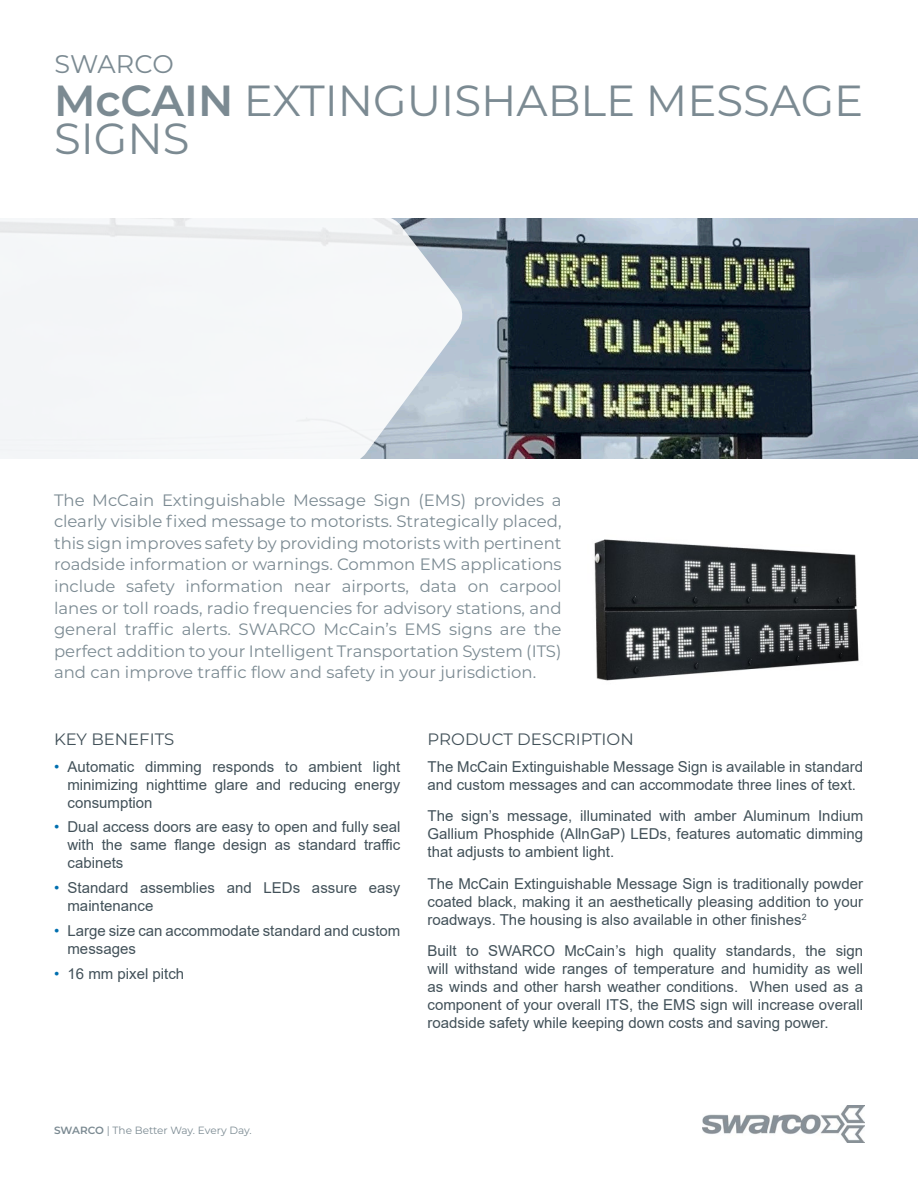
<style>
.page{position:relative;width:918px;height:1188px;background:#fff}
.page>*{position:absolute;margin:0;border:0;box-sizing:border-box;transform-origin:0 0}
.Product_Name_Header{font:43.5px/37.5px "Montserrat";color:#7b8a92}
.SWARCO_Header{font:25.5px "Montserrat";color:#7b8a92}
.Overview_Text{font:16.5px/21.6px "Montserrat";color:#7b8a92;text-align:justify}
.Headings{font:16.5px "Montserrat";color:#425159}
.Body_Text{font:15px/18px "Arial";color:#425159;text-align:justify}
.Footer_-_Claim{font:10.5px "Montserrat";color:#7b8a92}
.s1{font-weight:600}
.s2{color:#006faf}
</style>
<div class="page">
<img style="left:464px;top:218px;width:454px;height:241px">
<img style="left:702px;top:1105px;width:163px;height:37px">
<svg style="left:0;top:218px;width:464px;height:241px;fill:#f4f7f8"></svg>
<img style="left:594px;top:539px;width:265px;height:142px">
<p class="SWARCO_Header" style="left:55px;top:46px;width:121px">SWARCO</p>
<p class="Product_Name_Header" style="left:54px;top:81px;width:811px"><span class="s1">McCAIN</span> EXTINGUISHABLE MESSAGE<br>SIGNS</p>
<p class="Overview_Text" style="left:54px;top:488px;width:509px">The McCain Extinguishable Message Sign (EMS) provides a clearly visible fixed message to motorists. Strategically placed, this sign improves safety by providing motorists with pertinent roadside information or warnings. Common EMS applications include safety information near airports, data on carpool lanes or toll roads, radio frequencies for advisory stations, and general traffic alerts. SWARCO McCain’s EMS signs are the perfect addition to your Intelligent Transportation System (ITS) and can improve traffic flow and safety in your jurisdiction.</p>
<p class="Headings" style="left:54px;top:728px;width:122px">KEY BENEFITS</p>
<p class="Body_Text" style="left:68px;top:757px;width:334px;text-indent:-14px"><span class="s2">•</span> Automatic dimming responds to ambient light minimizing nighttime glare and reducing energy consumption</p>
<p class="Body_Text" style="left:68px;top:818px;width:334px;text-indent:-14px"><span class="s2">•</span> Dual access doors are easy to open and fully seal with the same flange design as standard traffic cabinets</p>
<p class="Body_Text" style="left:68px;top:879px;width:334px;text-indent:-14px"><span class="s2">•</span> Standard assemblies and LEDs assure easy maintenance</p>
<p class="Body_Text" style="left:68px;top:921px;width:334px;text-indent:-14px"><span class="s2">•</span> Large size can accommodate standard and custom messages</p>
<p class="Body_Text" style="left:54px;top:964px;width:132px"><span class="s2">•</span> 16 mm pixel pitch</p>
<p class="Headings" style="left:428px;top:728px;width:208px">PRODUCT DESCRIPTION</p>
<p class="Body_Text" style="left:428px;top:757px;width:437px">The McCain Extinguishable Message Sign is available in standard and custom messages and can accommodate three lines of text.</p>
<p class="Body_Text" style="left:428px;top:807px;width:437px">The sign’s message, illuminated with amber Aluminum Indium Gallium Phosphide (AllnGaP) LEDs, features automatic dimming that adjusts to ambient light.</p>
<p class="Body_Text" style="left:428px;top:874px;width:437px">The McCain Extinguishable Message Sign is traditionally powder coated black, making it an aesthetically pleasing addition to your roadways. The housing is also available in other finishes<sup>2</sup></p>
<p class="Body_Text" style="left:428px;top:942px;width:437px">Built to SWARCO McCain’s high quality standards, the sign will withstand wide ranges of temperature and humidity as well as winds and other harsh weather conditions. When used as a component of your overall ITS, the EMS sign will increase overall roadside safety while keeping down costs and saving power.</p>
<p class="Footer_-_Claim" style="left:54px;top:1123px;width:199px"><span class="s1">SWARCO</span> | The Better Way. Every Day.</p>
</div>
